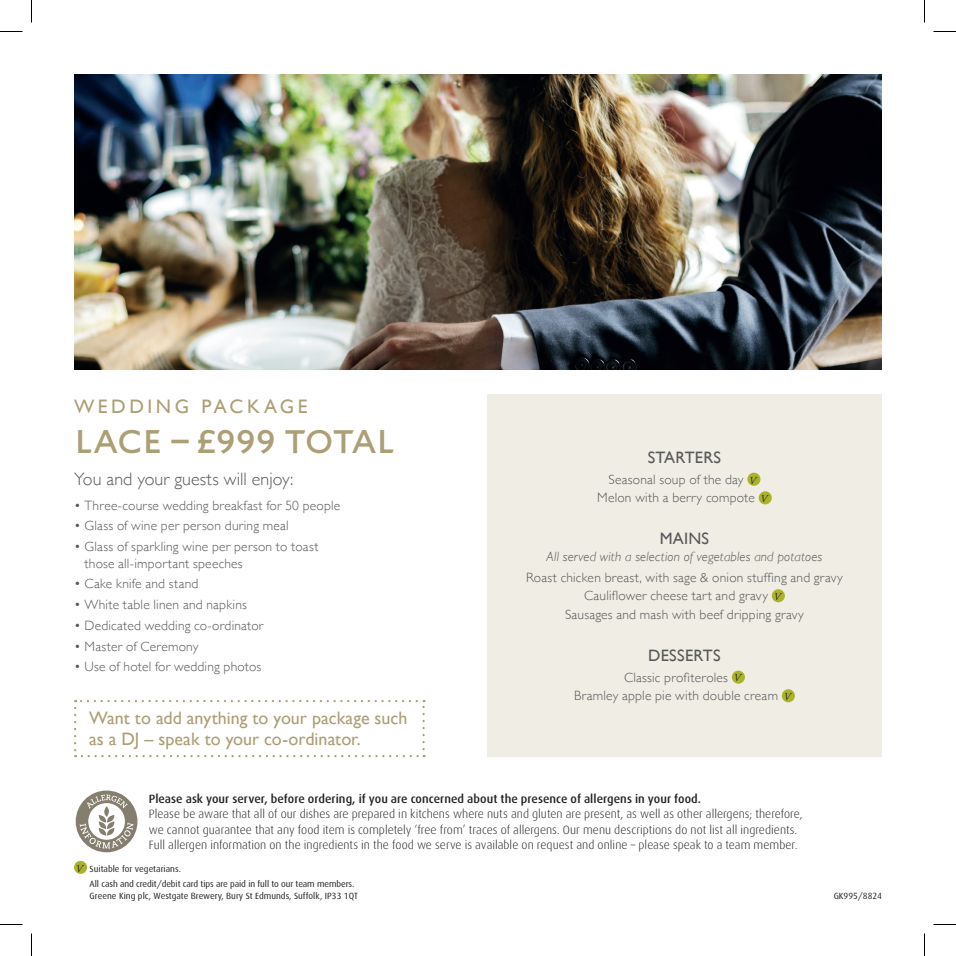
<style>
.page{position:relative;width:956px;height:956px;background:#fff}
.page>*{position:absolute;margin:0;border:0;box-sizing:border-box;transform-origin:0 0}
.t1{font:36px "St Edmund Sans";letter-spacing:-.01em;color:#ac9e75}
.t2{font:19.5px "Gill Sans";letter-spacing:.18em;color:#ac9e75}
.t3{font:18px/21px "Gill Sans";color:#ac9e75}
.t4{font:300 18px "Gill Sans";color:#57585a}
.t5{font:16.5px "Gill Sans";letter-spacing:.01em;color:#57585a}
.t6{font:300 13.5px/18.6px "Gill Sans";letter-spacing:.015em;color:#57585a;text-align:center}
.t7{font:italic 300 13.5px "Gill Sans";letter-spacing:.01em;color:#57585a}
.t8{font:300 12px/15.3px "Dax";letter-spacing:.005em;color:#231f20}
.t9{font:500 12px "Dax";letter-spacing:.005em;color:#231f20}
.t10{font:9px/15.1px "Dax";letter-spacing:-.005em;color:#231f20}
.s1{font-family:"Adobe Garamond Pro";font-weight:400;font-style:italic;font-size:10.65px;color:#231f20}
.s2{font-family:"Adobe Garamond Pro";font-style:italic;font-size:10.65px}
</style>
<div class="page">
<img style="left:74px;top:74px;width:808px;height:296px">
<div style="left:76px;top:790px;width:61px;height:62px;background:#857e6f;border-radius:50%"></div>
<svg style="left:80px;top:794px;width:54px;height:54px"></svg>
<div style="left:487px;top:394px;width:395px;height:363px;background:#f0ede4"></div>
<div style="left:747px;top:473px;width:13px;height:13px;background:#abb32b;border-radius:50%"></div>
<div style="left:759px;top:491px;width:13px;height:13px;background:#abb32b;border-radius:50%"></div>
<div style="left:772px;top:589px;width:13px;height:13px;background:#abb32b;border-radius:50%"></div>
<div style="left:732px;top:671px;width:13px;height:13px;background:#abb32b;border-radius:50%"></div>
<div style="left:782px;top:689px;width:13px;height:13px;background:#abb32b;border-radius:50%"></div>
<svg style="left:74px;top:700px;width:351px;height:57px"></svg>
<div style="left:74px;top:861px;width:13px;height:13px;background:#abb32b;border-radius:50%"></div>
<svg style="left:0;top:31px;width:22px;height:1px"></svg>
<svg style="left:933px;top:31px;width:23px;height:1px"></svg>
<svg style="left:0;top:924px;width:22px;height:1px"></svg>
<svg style="left:933px;top:924px;width:23px;height:1px"></svg>
<svg style="left:31px;top:0;width:1px;height:23px"></svg>
<svg style="left:31px;top:933px;width:1px;height:23px"></svg>
<svg style="left:924px;top:0;width:1px;height:23px"></svg>
<svg style="left:924px;top:933px;width:1px;height:23px"></svg>
<h2 class="t2" style="left:74px;top:395px;width:235px">WEDDING PACKAGE</h2>
<h1 class="t1" style="left:74px;top:424px;width:322px">LACE – £999 TOTAL</h1>
<h3 class="t4" style="left:74px;top:464px;width:221px">You and your guests will enjoy:</h3>
<p class="t6" style="left:74px;top:495px;width:268px">• Three-course wedding breakfast for 50 people</p>
<p class="t6" style="left:74px;top:516px;width:216px">• Glass of wine per person during meal</p>
<p class="t6" style="left:85px;top:538px;width:235px;line-height:16.5px;text-align:left;text-indent:-11px">• Glass of sparkling wine per person to toast those all-important speeches</p>
<p class="t6" style="left:74px;top:574px;width:126px">• Cake knife and stand</p>
<p class="t6" style="left:74px;top:595px;width:174px">• White table linen and napkins</p>
<p class="t6" style="left:74px;top:615px;width:191px">• Dedicated wedding co-ordinator</p>
<p class="t6" style="left:74px;top:636px;width:126px">• Master of Ceremony</p>
<p class="t6" style="left:74px;top:657px;width:189px">• Use of hotel for wedding photos</p>
<h3 class="t3" style="left:89px;top:707px;width:320px">Want to add anything to your package such as a DJ – speak to your co-ordinator.</h3>
<p class="t5" style="left:648px;top:448px;width:75px">STARTERS</p>
<p class="t6" style="left:597px;top:469px;width:172px">Seasonal soup of the day <span class="s1">V<br></span>Melon with a berry compote <span class="s1">V</span></p>
<p class="t5" style="left:660px;top:529px;width:51px">MAINS</p>
<p class="t7" style="left:547px;top:549px;width:277px">All served with a selection of vegetables and potatoes</p>
<p class="t6" style="left:526px;top:567px;width:318px">Roast chicken breast, with sage &amp; onion stuffing and gravy<br>Cauliflower cheese tart and gravy <span class="s1">V<br></span>Sausages and mash with beef dripping gravy</p>
<p class="t5" style="left:648px;top:645px;width:74px">DESSERTS</p>
<p class="t6" style="left:574px;top:667px;width:218px">Classic profiteroles <span class="s1">V<br></span>Bramley apple pie with double cream <span class="s1">V</span></p>
<p class="t9" style="left:149px;top:792px;width:554px">Please ask your server, before ordering, if you are concerned about the presence of allergens in your food.</p>
<p class="t8" style="left:149px;top:807px;width:655px">Please be aware that all of our dishes are prepared in kitchens where nuts and gluten are present, as well as other allergens; therefore, we cannot guarantee that any food item is completely ‘free from’ traces of allergens. Our menu descriptions do not list all ingredients.<br>Full allergen information on the ingredients in the food we serve is available on request and online – please speak to a team member.</p>
<p class="t10" style="left:90px;top:861px;width:266px;text-indent:-14px"><span class="s2">V</span> Suitable for vegetarians.<br>All cash and credit/debit card tips are paid in full to our team members.</p>
<p class="t10" style="left:90px;top:888px;width:270px">Greene King plc, Westgate Brewery, Bury St Edmunds, Suffolk, IP33 1QT</p>
<p class="t10" style="left:834px;top:888px;width:50px">GK995/8824</p>
</div>
